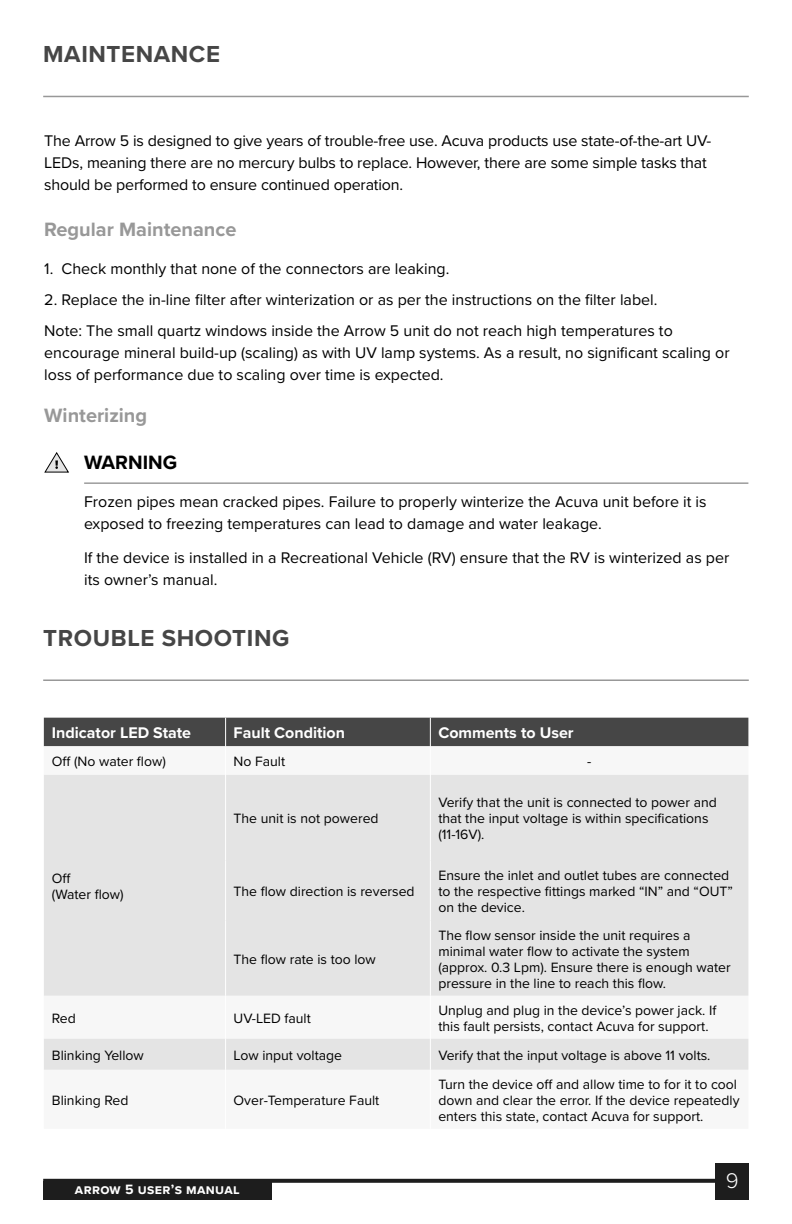
<style>
.page{position:relative;width:792px;height:1224px;background:#fff}
.page>*{position:absolute;margin:0;border:0;box-sizing:border-box;transform-origin:0 0}
.t1{font:700 24px "Proxima Nova";letter-spacing:.025em;color:#464646}
.t2{font:300 22px "Proxima Nova";color:#fff}
.t3{font:700 20px "Proxima Nova";color:#989898}
.t4{font:700 20px "Proxima Nova";color:#000}
.t5{font:16px/22px "Proxima Nova";color:#000}
.t6{font:700 16px "Proxima Nova";color:#fff}
.t7{font:14px/16px "Proxima Nova";color:#000}
.t8{font:700 14px "Proxima Nova";letter-spacing:.025em;color:#fff}
</style>
<div class="page">
<svg style="left:43px;top:1179px;width:673px;height:4px;background:#252525"></svg>
<div style="left:716px;top:1163px;width:33px;height:36px;background:#1d1d1d"></div>
<div style="left:43px;top:1181px;width:229px;height:18px;background:#1d1d1d"></div>
<hr style="left:43px;top:96px;width:706px;height:1px;background:#989898">
<svg style="left:44px;top:452px;width:25px;height:21px"></svg>
<hr style="left:84px;top:483px;width:664px;height:1px;background:#6b6b6b">
<hr style="left:43px;top:679px;width:706px;height:2px;background:#989898">
<svg style="left:44px;top:775px;width:704px;height:295px;background:#e6e6e6"></svg>
<div style="left:44px;top:718px;width:704px;height:29px;background:#464646"></div>
<hr style="left:225px;top:775px;width:1px;height:86px;background:#fff">
<hr style="left:430px;top:775px;width:1px;height:86px;background:#fff">
<hr style="left:225px;top:861px;width:1px;height:60px;background:#fff">
<hr style="left:430px;top:861px;width:1px;height:60px;background:#fff">
<hr style="left:225px;top:921px;width:1px;height:75px;background:#fff">
<hr style="left:430px;top:921px;width:1px;height:75px;background:#fff">
<hr style="left:225px;top:996px;width:1px;height:43px;background:#fff">
<hr style="left:430px;top:996px;width:1px;height:43px;background:#fff">
<hr style="left:225px;top:1039px;width:1px;height:31px;background:#fff">
<hr style="left:430px;top:1039px;width:1px;height:31px;background:#fff">
<h1 class="t1" style="left:43px;top:36px;width:178px">MAINTENANCE</h1>
<p class="t5" style="left:44px;top:129px;width:669px">The Arrow 5 is designed to give years of trouble-free use. Acuva products use state-of-the-art UV-<br>LEDs, meaning there are no mercury bulbs to replace. However, there are some simple tasks that should be performed to ensure continued operation.</p>
<p class="t3" style="left:44px;top:215px;width:194px">Regular Maintenance</p>
<p class="t5" style="left:44px;top:257px;width:407px">1. Check monthly that none of the connectors are leaking.</p>
<p class="t5" style="left:44px;top:284px;width:630px;line-height:31px">2. Replace the in-line filter after winterization or as per the instructions on the filter label.<br>Note: The small quartz windows inside the Arrow 5 unit do not reach high temperatures to</p>
<p class="t5" style="left:44px;top:341px;width:687px">encourage mineral build-up (scaling) as with UV lamp systems. As a result, no significant scaling or loss of performance due to scaling over time is expected.</p>
<p class="t3" style="left:44px;top:401px;width:105px">Winterizing</p>
<p class="t4" style="left:84px;top:447px;width:95px">WARNING</p>
<p class="t5" style="left:84px;top:490px;width:624px">Frozen pipes mean cracked pipes. Failure to properly winterize the Acuva unit before it is exposed to freezing temperatures can lead to damage and water leakage.</p>
<p class="t5" style="left:84px;top:546px;width:647px">If the device is installed in a Recreational Vehicle (RV) ensure that the RV is winterized as per its owner’s manual.</p>
<h1 class="t1" style="left:43px;top:620px;width:248px">TROUBLE SHOOTING</h1>
<p class="t6" style="left:52px;top:721px;width:141px">Indicator LED State</p>
<p class="t6" style="left:234px;top:721px;width:113px">Fault Condition</p>
<p class="t6" style="left:438px;top:721px;width:137px">Comments to User</p>
<p class="t7" style="left:52px;top:753px;width:116px">Off (No water flow)</p>
<p class="t7" style="left:234px;top:753px;width:53px">No Fault</p>
<p class="t7" style="left:587px;top:753px;width:6px">-</p>
<p class="t7" style="left:52px;top:870px;width:73px">Off<br>(Water flow)</p>
<p class="t7" style="left:234px;top:810px;width:146px">The unit is not powered</p>
<p class="t7" style="left:234px;top:883px;width:183px">The flow direction is reversed</p>
<p class="t7" style="left:234px;top:950px;width:144px">The flow rate is too low</p>
<p class="t7" style="left:438px;top:794px;width:280px">Verify that the unit is connected to power and that the input voltage is within specifications (11-16V).</p>
<p class="t7" style="left:438px;top:867px;width:296px">Ensure the inlet and outlet tubes are connected to the respective fittings marked “IN” and “OUT” on the device.</p>
<p class="t7" style="left:438px;top:926px;width:294px">The flow sensor inside the unit requires a minimal water flow to activate the system (approx. 0.3 Lpm). Ensure there is enough water pressure in the line to reach this flow.</p>
<p class="t7" style="left:52px;top:1009px;width:26px">Red</p>
<p class="t7" style="left:234px;top:1009px;width:79px">UV-LED fault</p>
<p class="t7" style="left:438px;top:1001px;width:280px">Unplug and plug in the device’s power jack. If this fault persists, contact Acuva for support.</p>
<p class="t7" style="left:52px;top:1047px;width:93px">Blinking Yellow</p>
<p class="t7" style="left:234px;top:1047px;width:110px">Low input voltage</p>
<p class="t7" style="left:438px;top:1047px;width:274px">Verify that the input voltage is above 11 volts.</p>
<p class="t7" style="left:52px;top:1092px;width:78px">Blinking Red</p>
<p class="t7" style="left:234px;top:1092px;width:147px">Over-Temperature Fault</p>
<p class="t7" style="left:438px;top:1076px;width:303px">Turn the device off and allow time to for it to cool down and clear the error. If the device repeatedly enters this state, contact Acuva for support.</p>
<p class="t8" style="left:75px;top:1179px;width:166px">Arrow 5 User’s Manual</p>
<h2 class="t2" style="left:726px;top:1164px;width:14px">9</h2>
</div>
